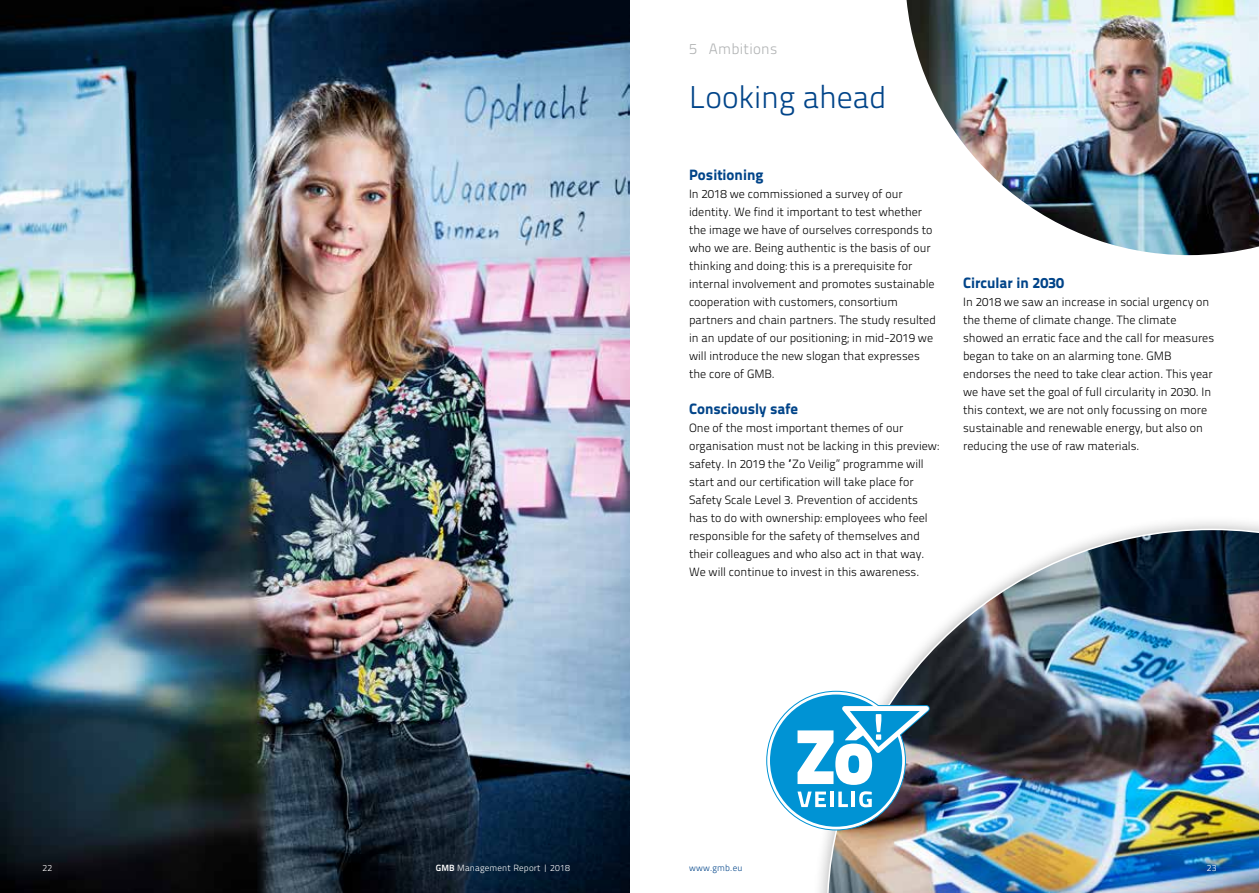
<style>
.page{position:relative;width:1259px;height:893px;background:#fff}
.page>*{position:absolute;margin:0;border:0;box-sizing:border-box;transform-origin:0 0}
.t1{font:300 31.5px "Titillium Text 22 L";color:#004489}
.t2{font:800 15px "Titillium Text 22 L";color:#004489}
.t3{font:300 15px "Titillium Text 22 L";letter-spacing:.02em;color:#b1b3b4}
.t4{font:300 12px/18px "Titillium Text 22 L";color:#000}
.t5{font:300 9px "Titillium Text 22 L";letter-spacing:.02em;color:#fff}
.t6{font:300 9px "Titillium Text 22 L";letter-spacing:.02em;color:#004489}
.s1{font-weight:700}
</style>
<div class="page">
<div style="left:812px;top:514px;width:447px;height:379px;background:#000;opacity:.3"></div>
<img style="left:826px;top:529px;width:433px;height:364px">
<img style="left:906px;top:0;width:353px;height:255px">
<svg style="left:766px;top:691px;width:139px;height:139px"></svg>
<div style="left:770px;top:694px;width:132px;height:133px;background:#0093d4;border-radius:50%"></div>
<svg style="left:796px;top:699px;width:134px;height:108px"></svg>
<img style="left:0;top:0;width:629px;height:893px">
<p class="t3" style="left:689px;top:38px;width:90px">5 Ambitions</p>
<h1 class="t1" style="left:689px;top:74px;width:199px">Looking ahead</h1>
<p class="t2" style="left:689px;top:163px;width:76px">Positioning</p>
<p class="t4" style="left:689px;top:184px;width:248px">In 2018 we commissioned a survey of our identity. We find it important to test whether the image we have of ourselves corresponds to who we are. Being authentic is the basis of our thinking and doing: this is a prerequisite for internal involvement and promotes sustainable cooperation with customers, consortium partners and chain partners. The study resulted in an update of our positioning; in mid-2019 we will introduce the new slogan that expresses the core of GMB.</p>
<p class="t2" style="left:689px;top:397px;width:111px">Consciously safe</p>
<p class="t4" style="left:689px;top:418px;width:251px">One of the most important themes of our organisation must not be lacking in this preview: safety. In 2019 the “Zo Veilig” programme will start and our certification will take place for Safety Scale Level 3. Prevention of accidents has to do with ownership: employees who feel responsible for the safety of themselves and their colleagues and who also act in that way.<br>We will continue to invest in this awareness.</p>
<p class="t2" style="left:963px;top:271px;width:103px">Circular in 2030</p>
<p class="t4" style="left:963px;top:292px;width:253px">In 2018 we saw an increase in social urgency on the theme of climate change. The climate showed an erratic face and the call for measures began to take on an alarming tone. GMB endorses the need to take clear action. This year we have set the goal of full circularity in 2030. In this context, we are not only focussing on more sustainable and renewable energy, but also on reducing the use of raw materials.</p>
<p class="t5" style="left:43px;top:861px;width:11px">22</p>
<p class="t5" style="left:436px;top:861px;width:136px"><span class="s1">GMB</span> Management Report | 2018</p>
<p class="t6" style="left:689px;top:861px;width:55px">www.gmb.eu</p>
<p class="t5" style="left:1206px;top:861px;width:11px">23</p>
</div>
